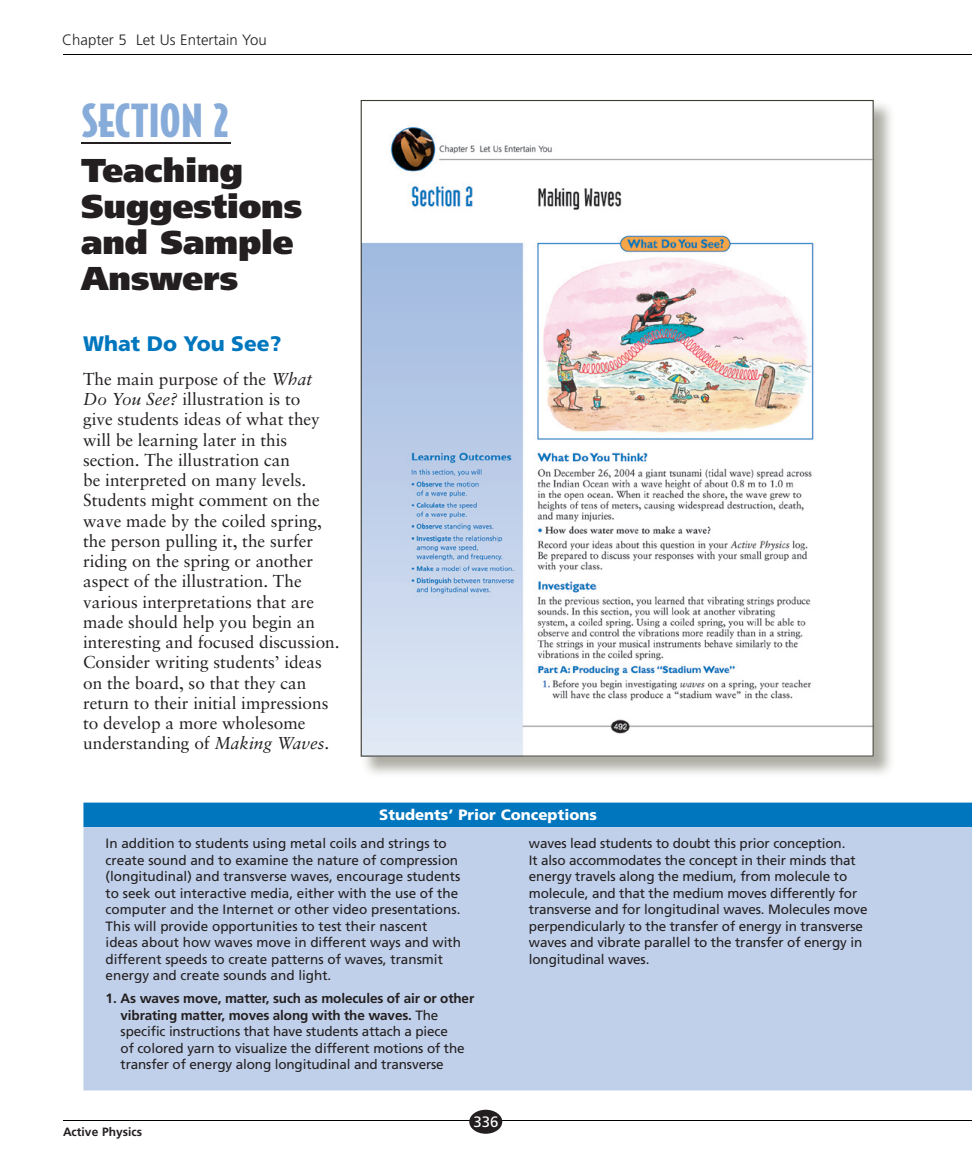
<style>
.page{position:relative;width:972px;height:1175px;background:#fff}
.page>*{position:absolute;margin:0;border:0;box-sizing:border-box;transform-origin:0 0}
.t1{font:900 42px "OPTI Jake";color:#88acd9}
.t2{font:900 33px/36px "Frutiger";color:#231f20}
.t3{font:900 21px "Frutiger";color:#0076be}
.t4{font:17.25px/20.2px "Sabon";color:#231f20}
.t5{font:300 15px "Frutiger";color:#231f20}
.t6{font:900 15px "Frutiger";color:#fff}
.t7{font:15px "Frutiger";color:#fff}
.t8{font:13.5px/16.5px "Frutiger";letter-spacing:-.01em;color:#231f20}
.t9{font:700 12px "Frutiger";color:#231f20}
.s1{font-style:italic}
.s2{font-weight:700}
</style>
<div class="page">
<hr style="left:63px;top:54px;width:909px;height:1px;background:#000">
<hr style="left:63px;top:1120px;width:909px;height:1px;background:#000">
<div style="left:469px;top:1109px;width:33px;height:24px;background:#231f20;border-radius:50%"></div>
<svg style="left:361px;top:100px;width:513px;height:656px"></svg>
<hr style="left:81px;top:143px;width:150px;height:1px;background:#231f20">
<div style="left:83px;top:802px;width:889px;height:25px;background:#0076be"></div>
<div style="left:83px;top:827px;width:889px;height:263px;background:#c0d0ea"></div>
<p class="t5" style="left:62px;top:31px;width:206px">Chapter 5 Let Us Entertain You</p>
<h1 class="t1" style="left:81px;top:92px;width:151px">SECTION 2</h1>
<h2 class="t2" style="left:81px;top:152px;width:223px">Teaching<br>Suggestions and Sample<br>Answers</h2>
<h3 class="t3" style="left:83px;top:331px;width:200px">What Do You See?</h3>
<p class="t4" style="left:83px;top:368px;width:258px">The main purpose of the <span class="s1">What<br>Do You See?</span> illustration is to<br>give students ideas of what they will be learning later in this section. The illustration can<br>be interpreted on many levels.<br>Students might comment on the wave made by the coiled spring, the person pulling it, the surfer riding on the spring or another aspect of the illustration. The various interpretations that are made should help you begin an interesting and focused discussion.<br>Consider writing students’ ideas on the board, so that they can return to their initial impressions to develop a more wholesome understanding of <span class="s1">Making Waves</span>.</p>
<p class="t6" style="left:379px;top:806px;width:219px">Students’ Prior Conceptions</p>
<p class="t8" style="left:106px;top:835px;width:357px">In addition to students using metal coils and strings to create sound and to examine the nature of compression (longitudinal) and transverse waves, encourage students to seek out interactive media, either with the use of the computer and the Internet or other video presentations.<br>This will provide opportunities to test their nascent ideas about how waves move in different ways and with different speeds to create patterns of waves, transmit energy and create sounds and light.</p>
<p class="t8" style="left:121px;top:990px;width:355px;text-indent:-15px"><span class="s2">1. As waves move, matter, such as molecules of air or other vibrating matter, moves along with the waves.</span> The specific instructions that have students attach a piece<br>of colored yarn to visualize the different motions of the transfer of energy along longitudinal and transverse</p>
<p class="t8" style="left:529px;top:835px;width:340px">waves lead students to doubt this prior conception.<br>It also accommodates the concept in their minds that energy travels along the medium, from molecule to molecule, and that the medium moves differently for transverse and for longitudinal waves. Molecules move perpendicularly to the transfer of energy in transverse waves and vibrate parallel to the transfer of energy in longitudinal waves.</p>
<p class="t9" style="left:63px;top:1124px;width:81px">Active Physics</p>
<p class="t7" style="left:474px;top:1112px;width:27px">336</p>
</div>
